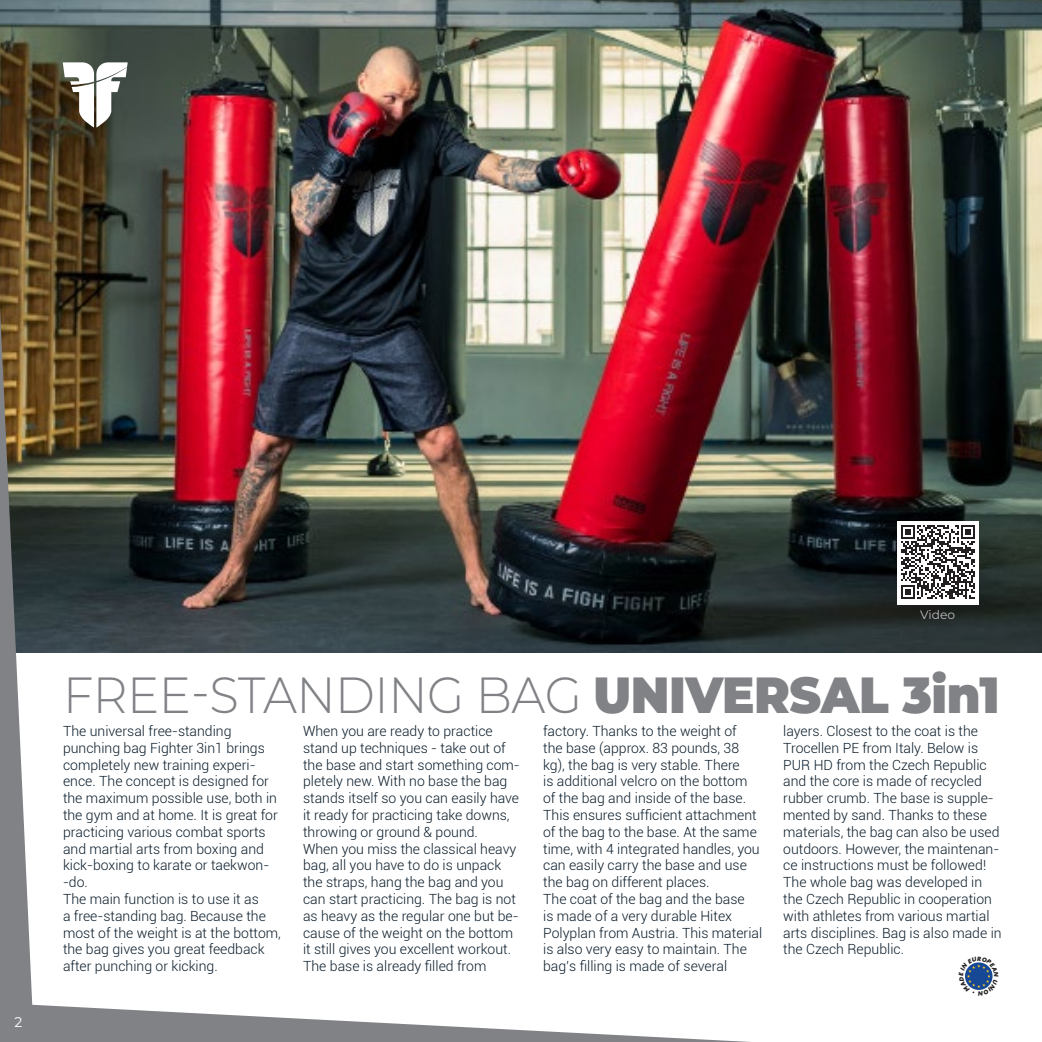
<style>
.page{position:relative;width:1042px;height:1042px;background:#fff}
.page>*{position:absolute;margin:0;border:0;box-sizing:border-box;transform-origin:0 0}
.t1{font:300 50.75px "Montserrat";letter-spacing:-.01em;color:#808285;scale:.95 1}
.text{font:300 14px/16.8px "Roboto";color:#091b29}
.t2{font:14px "Montserrat";color:#fff}
.Popisek_výrobek{font:12.25px "Montserrat";color:#bcbdc0}
.s1{font-weight:900}
</style>
<div class="page">
<img style="left:0;top:0;width:1039px;height:1042px">
<svg style="left:959px;top:956px;width:39px;height:40px"></svg>
<p class="t2" style="left:15px;top:1012px;width:9px">2</p>
<p class="Popisek_výrobek" style="left:920px;top:606px;width:37px">Video</p>
<p class="t1" style="left:63px;top:660px;width:987px">FREE-STANDING BAG <span class="s1">UNIVERSAL 3in1</span></p>
<p class="text" style="left:63px;top:722px;width:216px">The universal free-standing punching bag Fighter 3in1 brings completely new training experi&shy;ence. The concept is designed for the maximum possible use, both in the gym and at home. It is great for practicing various combat sports and martial arts from boxing and kick-boxing to karate or taekwon--do.</p>
<p class="text" style="left:63px;top:890px;width:219px">The main function is to use it as<br>a free-standing bag. Because the most of the weight is at the bottom, the bag gives you great feedback after punching or kicking.</p>
<p class="text" style="left:543px;top:722px;width:218px">factory. Thanks to the weight of the base (approx. 83 pounds, 38 kg), the bag is very stable. There<br>is additional velcro on the bottom of the bag and inside of the base.<br>This ensures sufficient attachment of the bag to the base. At the same time, with 4 integrated handles, you can easily carry the base and use the bag on different places.</p>
<p class="text" style="left:543px;top:890px;width:221px">The coat of the bag and the base<br>is made of a very durable Hitex<br>Polyplan from Austria. This material is also very easy to maintain. The bag’s filling is made of several</p>
<p class="text" style="left:303px;top:722px;width:218px">When you are ready to practice stand up techniques - take out of the base and start something com&shy;pletely new. With no base the bag stands itself so you can easily have it ready for practicing take downs, throwing or ground &amp; pound.</p>
<p class="text" style="left:303px;top:840px;width:217px">When you miss the classical heavy bag, all you have to do is unpack the straps, hang the bag and you can start practicing. The bag is not as heavy as the regular one but be&shy;cause of the weight on the bottom it still gives you excellent workout.</p>
<p class="text" style="left:303px;top:957px;width:185px">The base is already filled from</p>
<p class="text" style="left:783px;top:722px;width:218px">layers. Closest to the coat is the<br>Trocellen PE from Italy. Below is<br>PUR HD from the Czech Republic and the core is made of recycled rubber crumb. The base is supple&shy;mented by sand. Thanks to these materials, the bag can also be used outdoors. However, the maintenan&shy;ce instructions must be followed!</p>
<p class="text" style="left:783px;top:873px;width:220px">The whole bag was developed in the Czech Republic in cooperation with athletes from various martial arts disciplines. Bag is also made in the Czech Republic.</p>
</div>
